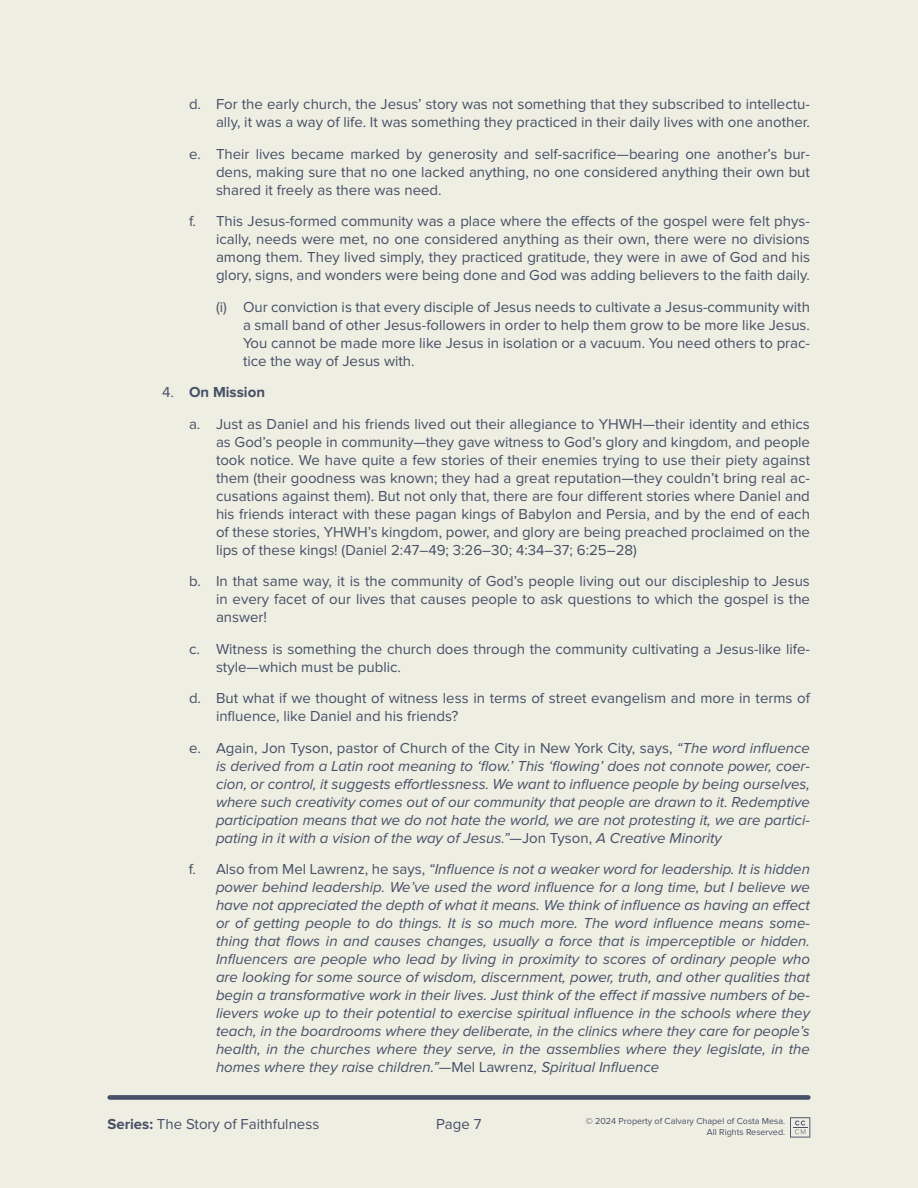
<style>
.page{position:relative;width:918px;height:1188px;background:#efeee3}
.page>*{position:absolute;margin:0;border:0;box-sizing:border-box;transform-origin:0 0}
.t1{font:15px/18px "Proxima Nova";color:#465066;text-align:justify}
.t2{font:italic 15px/18px "Proxima Nova";color:#465066;text-align:justify}
.t3{font:15px "Proxima Nova";color:#475066}
.t4{font:9px/10.8px "Proxima Nova";color:#475066;text-align:right}
.s1{font-weight:700}
.s2{font-style:normal}
</style>
<div class="page">
<div style="left:107px;top:1095px;width:704px;height:5px;background:#475066;border-radius:2px"></div>
<svg style="left:790px;top:1117px;width:20px;height:21px"></svg>
<p class="t1" style="left:189px;top:95px;width:622px;text-align:right">d. For the early church, the Jesus’ story was not something that they subscribed to intellectu&shy;ally, it was a way of life. It was something they practiced in their daily lives with one another.</p>
<p class="t1" style="left:216px;top:145px;width:596px;text-indent:-27px">e. Their lives became marked by generosity and self-sacrifice—bearing one another’s bur&shy;dens, making sure that no one lacked anything, no one considered anything their own but shared it freely as there was need.</p>
<p class="t1" style="left:216px;top:212px;width:596px;text-indent:-27px">f. This Jesus-formed community was a place where the effects of the gospel were felt phys&shy;ically, needs were met, no one considered anything as their own, there were no divisions among them. They lived simply, they practiced gratitude, they were in awe of God and his glory, signs, and wonders were being done and God was adding believers to the faith daily.</p>
<p class="t1" style="left:243px;top:298px;width:569px;text-indent:-27px">(i) Our conviction is that every disciple of Jesus needs to cultivate a Jesus-community with a small band of other Jesus-followers in order to help them grow to be more like Jesus.<br>You cannot be made more like Jesus in isolation or a vacuum. You need others to prac&shy;tice the way of Jesus with.</p>
<p class="t1" style="left:189px;top:377px;width:622px;line-height:31.5px;text-indent:-27px">4. <span class="s1">On Mission<br></span>a. Just as Daniel and his friends lived out their allegiance to YHWH—their identity and ethics</p>
<p class="t1" style="left:216px;top:433px;width:596px">as God’s people in community—they gave witness to God’s glory and kingdom, and people took notice. We have quite a few stories of their enemies trying to use their piety against them (their goodness was known; they had a great reputation—they couldn’t bring real ac&shy;cusations against them). But not only that, there are four different stories where Daniel and his friends interact with these pagan kings of Babylon and Persia, and by the end of each of these stories, YHWH’s kingdom, power, and glory are being preached proclaimed on the lips of these kings! (Daniel 2:47–49; 3:26–30; 4:34–37; 6:25–28)</p>
<p class="t1" style="left:216px;top:572px;width:596px;text-indent:-27px">b. In that same way, it is the community of God’s people living out our discipleship to Jesus in every facet of our lives that causes people to ask questions to which the gospel is the answer!</p>
<p class="t1" style="left:216px;top:640px;width:596px;text-indent:-27px">c. Witness is something the church does through the community cultivating a Jesus-like life&shy;style—which must be public.</p>
<p class="t1" style="left:216px;top:689px;width:596px;text-indent:-27px">d. But what if we thought of witness less in terms of street evangelism and more in terms of influence, like Daniel and his friends?</p>
<p class="t2" style="left:216px;top:739px;width:596px;text-indent:-27px"><span class="s2">e. Again, Jon Tyson, pastor of Church of the City in New York City, says,</span> “The word influence is derived from a Latin root meaning to ‘flow.’ This ‘flowing’ does not connote power, coer&shy;cion, or control, it suggests effortlessness. We want to influence people by being ourselves, where such creativity comes out of our community that people are drawn to it. Redemptive participation means that we do not hate the world, we are not protesting it, we are partici&shy;pating in it with a vision of the way of Jesus.”<span class="s2">—Jon Tyson,</span> A Creative Minority</p>
<p class="t2" style="left:216px;top:860px;width:596px;text-indent:-27px"><span class="s2">f. Also from Mel Lawrenz, he says,</span> “Influence is not a weaker word for leadership. It is hidden power behind leadership. We’ve used the word influence for a long time, but I believe we have not appreciated the depth of what it means. We think of influence as having an effect or of getting people to do things. It is so much more. The word influence means some&shy;thing that flows in and causes changes, usually a force that is imperceptible or hidden.<br>Influencers are people who lead by living in proximity to scores of ordinary people who are looking for some source of wisdom, discernment, power, truth, and other qualities that begin a transformative work in their lives. Just think of the effect if massive numbers of be&shy;lievers woke up to their potential to exercise spiritual influence in the schools where they teach, in the boardrooms where they deliberate, in the clinics where they care for people’s health, in the churches where they serve, in the assemblies where they legislate, in the homes where they raise children.”<span class="s2">—Mel Lawrenz</span>, Spiritual Influence</p>
<p class="t3" style="left:107px;top:1116px;width:213px"><span class="s1">Series:</span> The Story of Faithfulness</p>
<p class="t4" style="left:586px;top:1116px;width:201px">© 2024 Property of Calvary Chapel of Costa Mesa.<br>All Rights Reserved.</p>
<p class="t3" style="left:436px;top:1116px;width:47px">Page 7</p>
</div>
